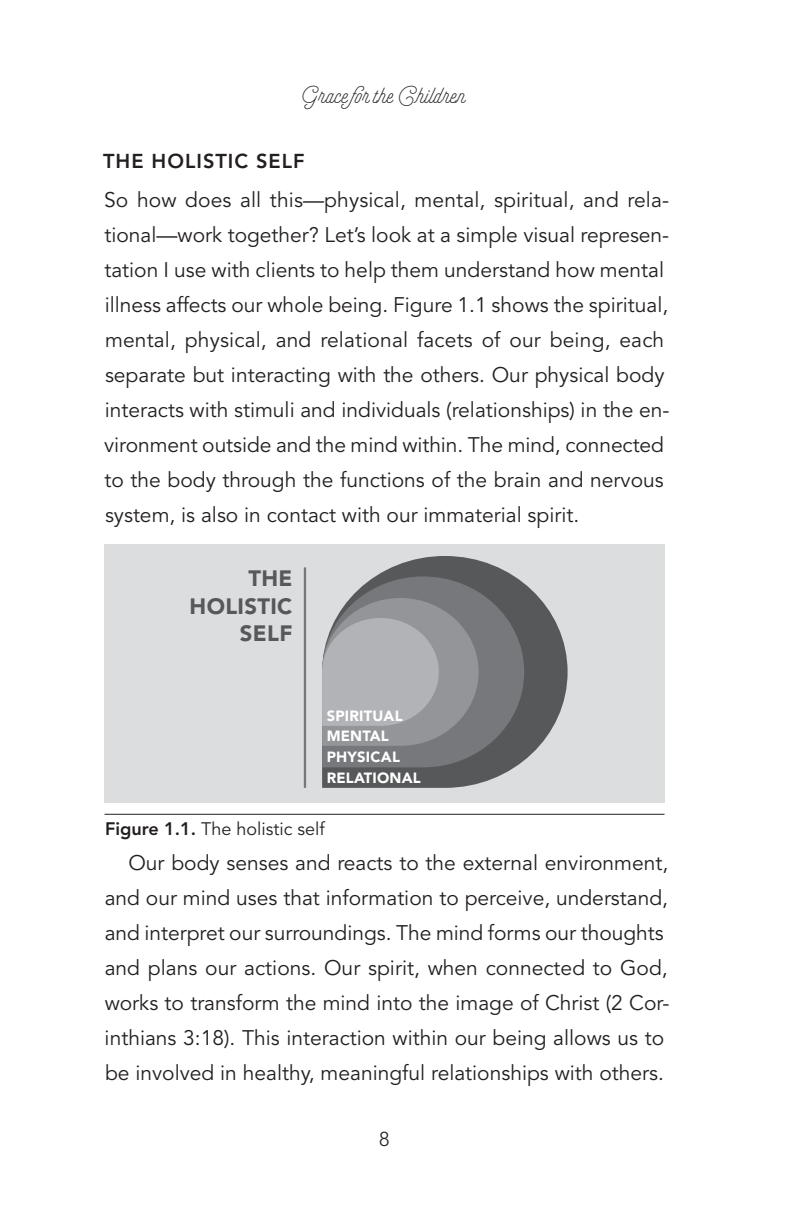
<style>
.page{position:relative;width:793px;height:1225px;background:#fff}
.page>*{position:absolute;margin:0;border:0;box-sizing:border-box;transform-origin:0 0}
.t1{font:26px "Selfie";letter-spacing:.025em;color:#231f20}
.t2{font:900 22px/27.6px "Avenir LT Std";letter-spacing:.015em;color:#57585a;text-align:right}
.t3{font:21px/35px "Avenir LT Std";color:#231f20}
.t4{font:800 20px "Avenir LT Std";letter-spacing:.05em;color:#231f20}
.t5{font:300 20px "Avenir LT Std";color:#231f20}
.t6{font:18px "Avenir LT Std";color:#231f20}
.t7{font:900 14.8px/20.8px "Avenir LT Std";letter-spacing:.015em;color:#fff}
.s1{font-weight:800}
</style>
<div class="page">
<hr style="left:104px;top:814px;width:560px;height:1px;background:#231f20">
<div style="left:104px;top:544px;width:560px;height:259px;background:#dcdddf"></div>
<svg style="left:322px;top:556px;width:246px;height:232px;fill:#57585a"></svg>
<svg style="left:322px;top:576px;width:202px;height:191px;background:#8d8f92"></svg>
<hr style="left:304px;top:567px;width:2px;height:221px;background:#76787b">
<p class="t1" style="left:300px;top:80px;width:166px">Grace for the Children</p>
<p class="t4" style="left:103px;top:149px;width:203px">THE HOLISTIC SELF</p>
<p class="t3" style="left:104px;top:182px;width:567px">So how does all this—physical, mental, spiritual, and rela&shy;tional—work together? Let’s look at a simple visual represen&shy;tation I use with clients to help them understand how mental illness affects our whole being. Figure 1.1 shows the spiritual, mental, physical, and relational facets of our being, each separate but interacting with the others. Our physical body interacts with stimuli and individuals (relationships) in the en&shy;vironment outside and the mind within. The mind, connected to the body through the functions of the brain and nervous system, is also in contact with our immaterial spirit.</p>
<p class="t2" style="left:190px;top:564px;width:104px">THE<br>HOLISTIC<br>SELF</p>
<p class="t7" style="left:327px;top:706px;width:77px">SPIRITUAL</p>
<p class="t7" style="left:327px;top:726px;width:96px">MENTAL<br>PHYSICAL<br>RELATIONAL</p>
<p class="t6" style="left:105px;top:818px;width:221px"><span class="s1">Figure 1.1.</span> The holistic self</p>
<p class="t3" style="left:105px;top:845px;width:566px;text-indent:24px">Our body senses and reacts to the external environment, and our mind uses that information to perceive, understand, and interpret our surroundings. The mind forms our thoughts and plans our actions. Our spirit, when connected to God, works to transform the mind into the image of Christ (2 Cor&shy;inthians 3:18). This interaction within our being allows us to be involved in healthy, meaningful relationships with others.</p>
<p class="t5" style="left:379px;top:1127px;width:12px">8</p>
</div>
